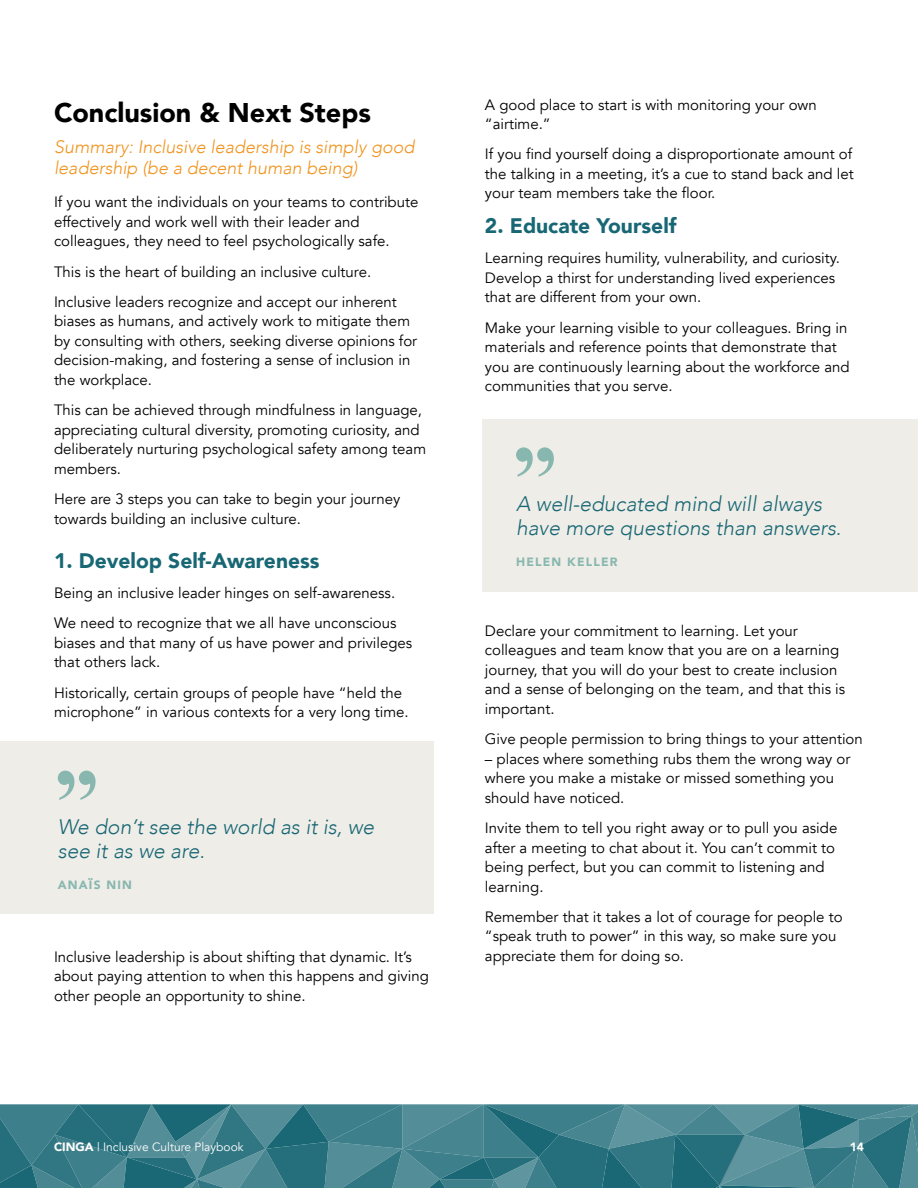
<style>
.page{position:relative;width:918px;height:1188px;background:#fff}
.page>*{position:absolute;margin:0;border:0;box-sizing:border-box;transform-origin:0 0}
.t1{font:900 27px "Avenir";color:#000}
.t2{font:italic 300 21px/24px "Avenir";color:#186774}
.t3{font:900 21px "Avenir";color:#186774}
.t4{font:italic 300 18px/21px "Avenir";color:#f0941e}
.t5{font:15px/19.5px "Avenir";color:#000}
.t6{font:12px "Avenir";color:#fff}
.t7{font:900 12px "Avenir";letter-spacing:.1em;color:#88b7af}
.t8{font:900 12px "Avenir";color:#fff}
.s1{font-weight:900}
</style>
<div class="page">
<svg style="left:0;top:1104px;width:918px;height:84px;background:#3d7f8a"></svg>
<div style="left:0;top:741px;width:433px;height:173px;background:#efede8"></div>
<div style="left:482px;top:419px;width:436px;height:173px;background:#efede8"></div>
<svg style="left:58px;top:771px;width:38px;height:29px"></svg>
<svg style="left:516px;top:447px;width:38px;height:30px"></svg>
<h1 class="t1" style="left:54px;top:89px;width:318px">Conclusion &amp; Next Steps</h1>
<p class="t4" style="left:54px;top:137px;width:362px">Summary: Inclusive leadership is simply good leadership (be a decent human being)</p>
<p class="t5" style="left:54px;top:193px;width:366px">If you want the individuals on your teams to contribute effectively and work well with their leader and colleagues, they need to feel psychologically safe.</p>
<p class="t5" style="left:54px;top:257px;width:344px;line-height:30.3px">This is the heart of building an inclusive culture.<br>Inclusive leaders recognize and accept our inherent</p>
<p class="t5" style="left:54px;top:312px;width:365px">biases as humans, and actively work to mitigate them by consulting with others, seeking diverse opinions for decision-making, and fostering a sense of inclusion in the workplace.</p>
<p class="t5" style="left:54px;top:401px;width:374px">This can be achieved through mindfulness in language, appreciating cultural diversity, promoting curiosity, and deliberately nurturing psychological safety among team members.</p>
<p class="t5" style="left:54px;top:489px;width:348px">Here are 3 steps you can take to begin your journey towards building an inclusive culture.</p>
<h2 class="t3" style="left:54px;top:542px;width:267px">1. Develop Self-Awareness</h2>
<p class="t5" style="left:54px;top:578px;width:344px;line-height:30.3px">Being an inclusive leader hinges on self-awareness.<br>We need to recognize that we all have unconscious</p>
<p class="t5" style="left:54px;top:633px;width:360px">biases and that many of us have power and privileges that others lack.</p>
<p class="t5" style="left:54px;top:683px;width:356px">Historically, certain groups of people have “held the microphone” in various contexts for a very long time.</p>
<h2 class="t2" style="left:58px;top:815px;width:318px">We don’t see the world as it is, we see it as we are.</h2>
<p class="t7" style="left:58px;top:874px;width:76px">ANAÏS NIN</p>
<p class="t5" style="left:54px;top:947px;width:376px">Inclusive leadership is about shifting that dynamic. It’s about paying attention to when this happens and giving other people an opportunity to shine.</p>
<p class="t5" style="left:485px;top:95px;width:333px">A good place to start is with monitoring your own “airtime.”</p>
<p class="t5" style="left:485px;top:145px;width:370px;text-align:justify">If you find yourself doing a disproportionate amount of the talking in a meeting, it’s a cue to stand back and let your team members take the floor.</p>
<h2 class="t3" style="left:485px;top:208px;width:193px">2. Educate Yourself</h2>
<p class="t5" style="left:485px;top:249px;width:356px">Learning requires humility, vulnerability, and curiosity.<br>Develop a thirst for understanding lived experiences that are different from your own.</p>
<p class="t5" style="left:485px;top:318px;width:366px">Make your learning visible to your colleagues. Bring in materials and reference points that demonstrate that you are continuously learning about the workforce and communities that you serve.</p>
<h2 class="t2" style="left:516px;top:492px;width:327px">A well-educated mind will always have more questions than answers.</h2>
<p class="t7" style="left:516px;top:551px;width:103px">HELEN KELLER</p>
<p class="t5" style="left:485px;top:621px;width:362px">Declare your commitment to learning. Let your colleagues and team know that you are on a learning journey, that you will do your best to create inclusion and a sense of belonging on the team, and that this is important.</p>
<p class="t5" style="left:485px;top:730px;width:379px">Give people permission to bring things to your attention</p>
<p class="t5" style="left:485px;top:749px;width:367px">– places where something rubs them the wrong way or where you make a mistake or missed something you should have noticed.</p>
<p class="t5" style="left:485px;top:818px;width:354px">Invite them to tell you right away or to pull you aside after a meeting to chat about it. You can’t commit to being perfect, but you can commit to listening and learning.</p>
<p class="t5" style="left:485px;top:907px;width:359px">Remember that it takes a lot of courage for people to “speak truth to power” in this way, so make sure you appreciate them for doing so.</p>
<p class="t6" style="left:54px;top:1139px;width:191px"><span class="s1">CINGA</span> | Inclusive Culture Playbook</p>
<p class="t8" style="left:850px;top:1136px;width:16px">14</p>
</div>
